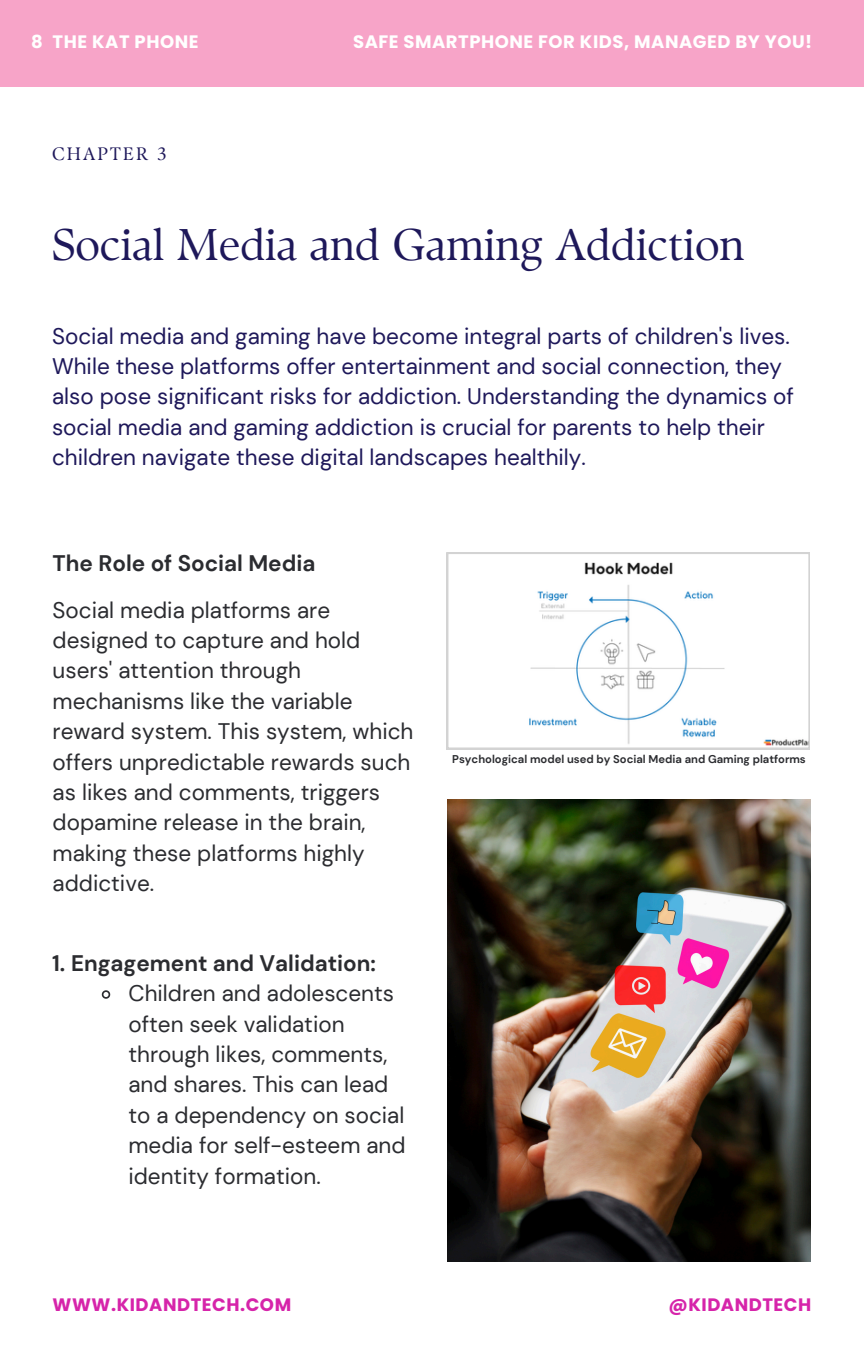
<style>
.page{position:relative;width:864px;height:1350px;background:#fff}
.page>*{position:absolute;margin:0;border:0;box-sizing:border-box;transform-origin:0 0}
.t1{font:44.32px "TY Serif D";color:#1e185a}
.t2{font:22.5px/30.4px "DM Sans";color:#2b2c30}
.t3{font:22.5px/30.4px "DM Sans";color:#1e185a}
.t4{font:700 22.5px "DM Sans";color:#2b2c30}
.t5{font:700 18px "Poppins";letter-spacing:.03em;color:#fff}
.t6{font:700 18px "Poppins";letter-spacing:.03em;color:#d624aa}
.t7{font:18px "TY Serif D";letter-spacing:.12em;color:#1e185a}
.t8{font:700 11.25px "DM Sans";color:#2b2c30}
</style>
<div class="page">
<div style="left:0;top:0;width:864px;height:86px;background:#f7a4c8"></div>
<svg style="left:447px;top:552px;width:363px;height:197px"></svg>
<img style="left:447px;top:800px;width:363px;height:462px">
<svg style="left:101px;top:990px;width:10px;height:9px"></svg>
<h4 class="t5" style="left:31px;top:29px;width:13px">8</h4>
<h1 class="t5" style="left:53px;top:29px;width:147px">THE KAT PHONE</h1>
<h5 class="t5" style="left:353px;top:29px;width:461px">SAFE SMARTPHONE FOR KIDS, MANAGED BY YOU!</h5>
<h4 class="t7" style="left:52px;top:143px;width:116px">CHAPTER 3</h4>
<h4 class="t1" style="left:52px;top:218px;width:694px">Social Media and Gaming Addiction</h4>
<h2 class="t3" style="left:52px;top:321px;width:744px">Social media and gaming have become integral parts of children's lives.<br>While these platforms offer entertainment and social connection, they also pose significant risks for addiction. Understanding the dynamics of social media and gaming addiction is crucial for parents to help their children navigate these digital landscapes healthily.</h2>
<h3 class="t4" style="left:53px;top:549px;width:264px">The Role of Social Media</h3>
<h2 class="t2" style="left:53px;top:595px;width:362px">Social media platforms are designed to capture and hold users' attention through mechanisms like the variable reward system. This system, which offers unpredictable rewards such as likes and comments, triggers dopamine release in the brain, making these platforms highly addictive.</h2>
<p class="t4" style="left:52px;top:949px;width:325px">1. Engagement and Validation:</p>
<p class="t2" style="left:128px;top:978px;width:279px">Children and adolescents often seek validation through likes, comments, and shares. This can lead to a dependency on social media for self-esteem and identity formation.</p>
<h4 class="t8" style="left:452px;top:752px;width:355px">Psychological model used by Social Media and Gaming platforms</h4>
<p class="t6" style="left:53px;top:1292px;width:240px">WWW.KIDANDTECH.COM</p>
<h3 class="t6" style="left:668px;top:1292px;width:144px">@KIDANDTECH</h3>
</div>
